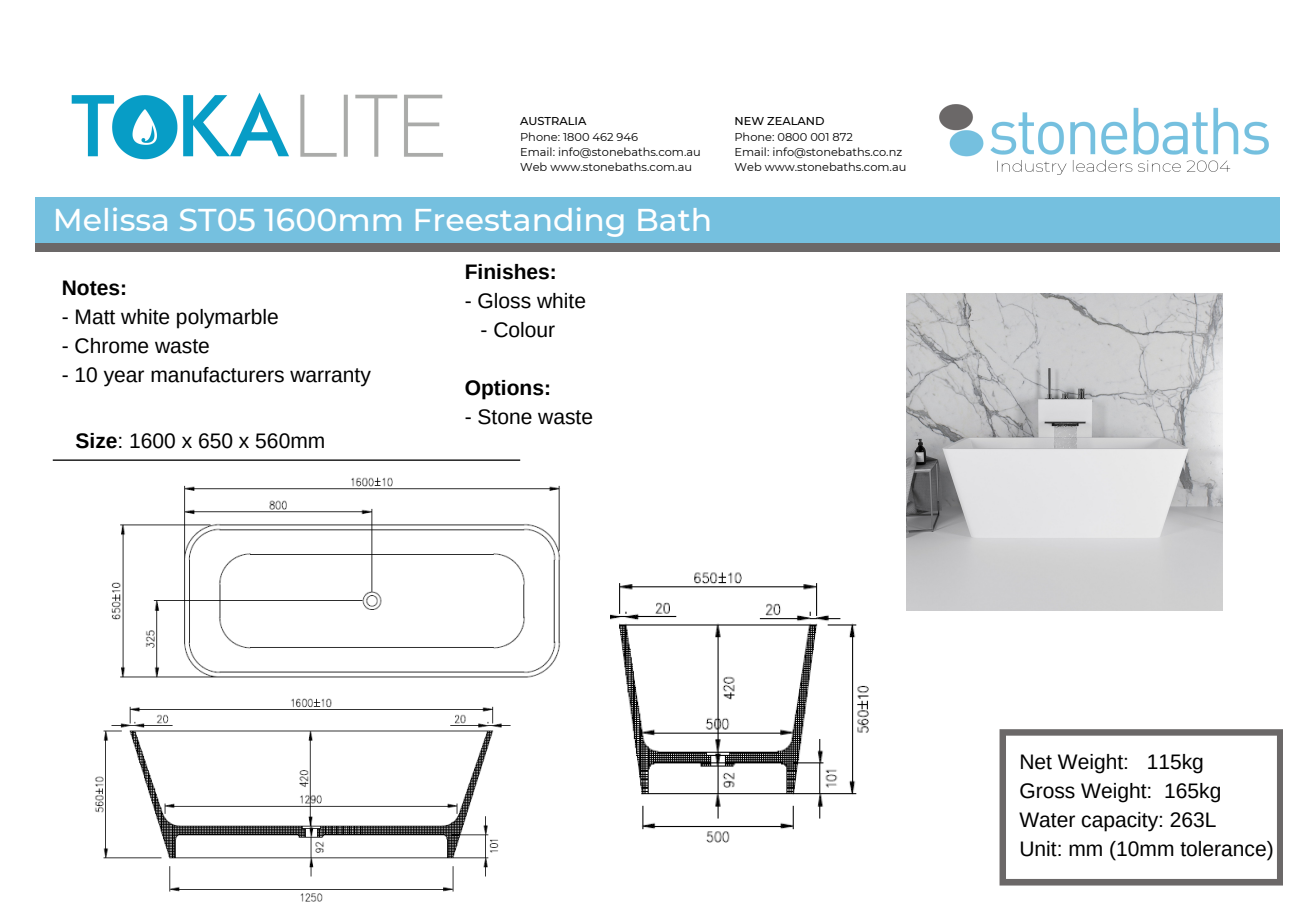
<style>
.page{position:relative;width:1313px;height:919px;background:#fff}
.page>*{position:absolute;margin:0;border:0;box-sizing:border-box;transform-origin:0 0}
.t1{font:500 31.5px "Montserrat";color:#fff}
.t2{font:21px/28.9px "Arimo";color:#000}
.t3{font:700 21px "Arimo";color:#000}
.t4{font:11.38px/15.2px "Montserrat";color:#000}
.t5{font:500 11.38px "Montserrat";color:#000}
.s1{font-weight:700}
</style>
<div class="page">
<img style="left:939px;top:105px;width:329px;height:69px">
<div style="left:35px;top:197px;width:1244px;height:47px;background:#75c0df"></div>
<div style="left:35px;top:243px;width:1244px;height:9px;background:#6b6868"></div>
<hr style="left:53px;top:459px;width:467px;height:2px;background:#000">
<svg style="left:999px;top:729px;width:284px;height:156px"></svg>
<img style="left:71px;top:92px;width:372px;height:68px">
<img style="left:95px;top:698px;width:416px;height:204px">
<img style="left:111px;top:477px;width:450px;height:201px">
<img style="left:610px;top:572px;width:259px;height:271px">
<img style="left:906px;top:294px;width:316px;height:316px">
<p class="t5" style="left:520px;top:114px;width:68px">AUSTRALIA</p>
<p class="t4" style="left:520px;top:129px;width:182px">Phone: 1800 462 946<br>Email: info@stonebaths.com.au<br>Web www.stonebaths.com.au</p>
<h1 class="t1" style="left:53px;top:200px;width:661px">Melissa ST05 1600mm Freestanding Bath</h1>
<p class="t3" style="left:62px;top:276px;width:67px">Notes:</p>
<p class="t2" style="left:62px;top:302px;width:218px">- Matt white polymarble</p>
<p class="t2" style="left:62px;top:331px;width:150px">- Chrome waste</p>
<p class="t2" style="left:62px;top:360px;width:311px">- 10 year manufacturers warranty</p>
<p class="t2" style="left:76px;top:426px;width:251px"><span class="s1">Size</span>: 1600 x 650 x 560mm</p>
<p class="t3" style="left:465px;top:260px;width:94px">Finishes:</p>
<p class="t2" style="left:465px;top:286px;width:123px">- Gloss white</p>
<p class="t2" style="left:480px;top:315px;width:76px">- Colour</p>
<p class="t3" style="left:465px;top:376px;width:88px">Options:</p>
<p class="t2" style="left:465px;top:402px;width:130px">- Stone waste</p>
<p class="t5" style="left:734px;top:114px;width:92px">NEW ZEALAND</p>
<p class="t4" style="left:734px;top:129px;width:173px">Phone: 0800 001 872<br>Email: info@stonebaths.co.nz<br>Web www.stonebaths.com.au</p>
<p class="t2" style="left:1019px;top:747px;width:256px">Net Weight: 115kg<br>Gross Weight: 165kg<br>Water capacity: 263L<br>Unit: mm (10mm tolerance)</p>
</div>
